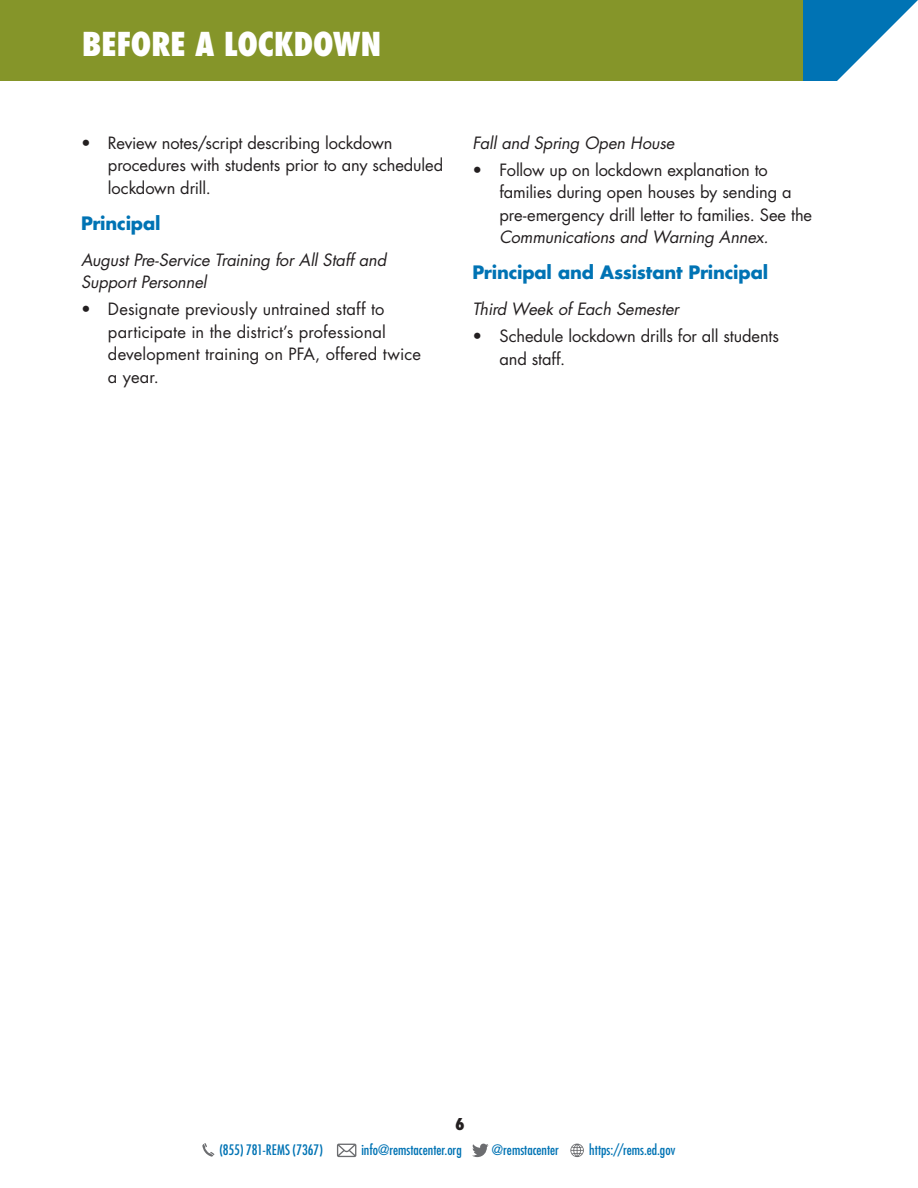
<style>
.page{position:relative;width:918px;height:1188px;background:#fff}
.page>*{position:absolute;margin:0;border:0;box-sizing:border-box;transform-origin:0 0}
.t1{font:800 condensed 32.1px "Futura";color:#fff}
.t2{font:700 18px "Futura Std";letter-spacing:-.015em;color:#0073b4}
.t3{font:800 18px "Futura PT Cond";color:#231f20}
.t4{font:16.5px/22.5px "Futura Std";letter-spacing:-.005em;color:#231f20}
.t5{font:italic 16.5px/22.5px "Futura Std";letter-spacing:-.01em;color:#231f20}
.t6{font:condensed 14.1px "Futura Std";color:#0073b4}
.s1{font-style:italic}
</style>
<div class="page">
<svg style="left:802px;top:0;width:116px;height:81px"></svg>
<div style="left:0;top:0;width:802px;height:81px;background:#859529"></div>
<svg style="left:337px;top:1144px;width:19px;height:13px"></svg>
<svg style="left:472px;top:1144px;width:17px;height:13px"></svg>
<svg style="left:570px;top:1144px;width:14px;height:13px"></svg>
<svg style="left:202px;top:1143px;width:12px;height:14px"></svg>
<h1 class="t1" style="left:82px;top:23px;width:300px">BEFORE A LOCKDOWN</h1>
<p class="t4" style="left:108px;top:131px;width:337px;text-indent:-27px">• Review notes/script describing lockdown procedures with students prior to any scheduled lockdown drill.</p>
<h4 class="t2" style="left:81px;top:211px;width:81px">Principal</h4>
<p class="t5" style="left:81px;top:249px;width:307px">August Pre-Service Training for All Staff and<br>Support Personnel</p>
<p class="t4" style="left:108px;top:298px;width:315px;text-indent:-27px">• Designate previously untrained staff to participate in the district’s professional development training on PFA, offered twice a year.</p>
<p class="t5" style="left:472px;top:132px;width:203px">Fall and Spring Open House</p>
<p class="t4" style="left:499px;top:158px;width:314px;text-indent:-27px">• Follow up on lockdown explanation to families during open houses by sending a pre-emergency drill letter to families. See the <span class="s1">Communications and Warning Annex.</span></p>
<h4 class="t2" style="left:472px;top:260px;width:297px">Principal and Assistant Principal</h4>
<p class="t5" style="left:472px;top:298px;width:208px">Third Week of Each Semester</p>
<p class="t4" style="left:499px;top:325px;width:281px;text-indent:-27px">• Schedule lockdown drills for all students and staff.</p>
<p class="t3" style="left:455px;top:1114px;width:11px">6</p>
<p class="t6" style="left:219px;top:1142px;width:105px">(855) 781-REMS (7367)</p>
<p class="t6" style="left:361px;top:1142px;width:102px">info@remstacenter.org</p>
<p class="t6" style="left:492px;top:1142px;width:69px">@remstacenter</p>
<p class="t6" style="left:589px;top:1142px;width:88px">https://rems.ed.gov</p>
</div>
